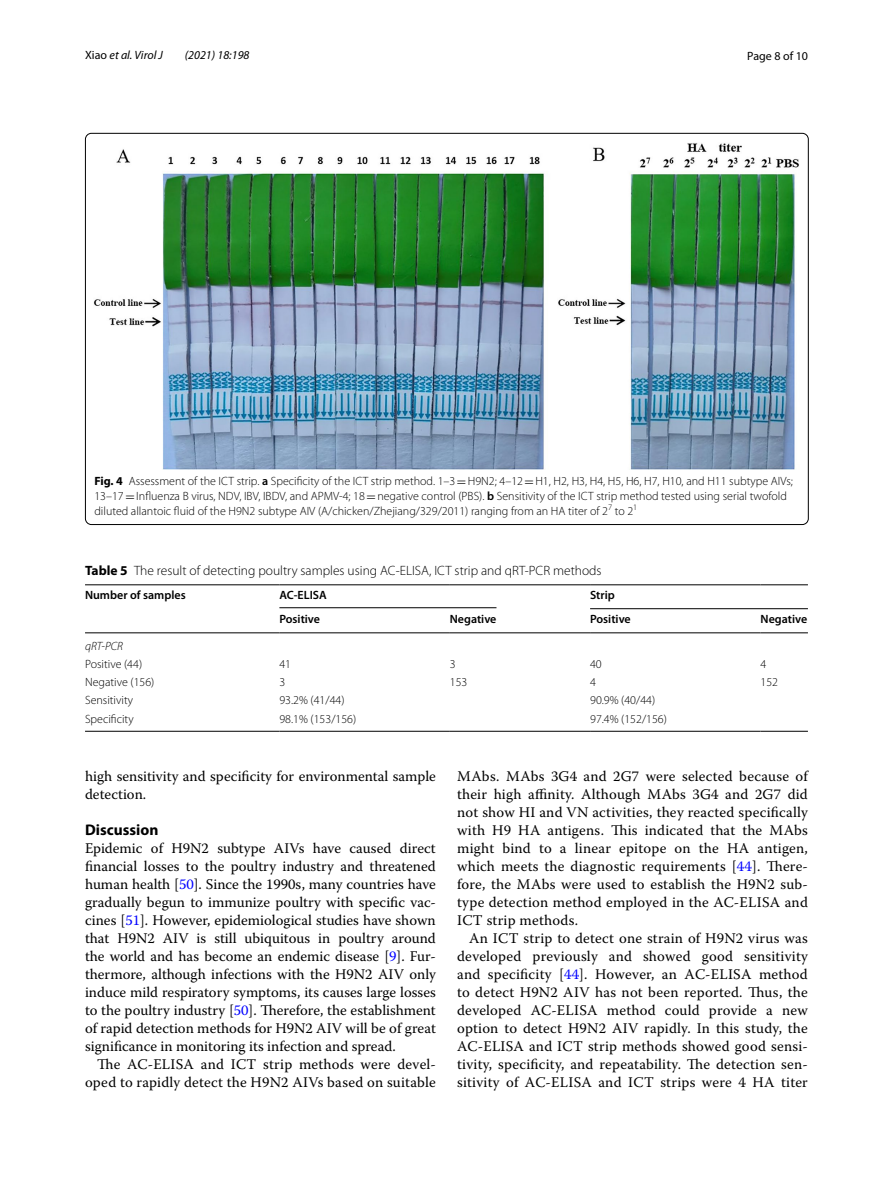
<style>
.page{position:relative;width:893px;height:1187px;background:#fff}
.page>*{position:absolute;margin:0;border:0;box-sizing:border-box;transform-origin:0 0}
.t1{font:700 15.45px "Myriad Pro";color:#000}
.t2{font:14.7px/18px "Warnock Pro";letter-spacing:.015em;color:#000;text-align:justify}
.t3{font:300 13.5px "Myriad Pro";color:#000}
.t4{font:300 12px/15px "Myriad Pro";color:#000}
.t5{font:600 12px "Myriad Pro";color:#000}
.t6{font:italic 12px "Myriad Pro";color:#000}
.t7{font:12px "Myriad Pro";color:#000}
.t8{font:italic 300 12px "Myriad Pro";color:#000}
.s1{font-style:normal}
.s2{font-weight:700}
.s3{font-weight:600}
.s4{font-family:"MTSY";font-weight:400}
.s5{color:#00f}
</style>
<div class="page">
<img style="left:94px;top:143px;width:705px;height:327px">
<hr style="left:85px;top:584px;width:194px;height:1px;background:#000">
<hr style="left:85px;top:632px;width:194px;height:1px;background:#000">
<hr style="left:279px;top:584px;width:171px;height:1px;background:#000">
<hr style="left:450px;top:584px;width:140px;height:1px;background:#000">
<hr style="left:590px;top:584px;width:171px;height:1px;background:#000">
<hr style="left:761px;top:584px;width:47px;height:1px;background:#000">
<hr style="left:279px;top:632px;width:171px;height:1px;background:#000">
<hr style="left:450px;top:632px;width:140px;height:1px;background:#000">
<hr style="left:590px;top:632px;width:171px;height:1px;background:#000">
<hr style="left:761px;top:632px;width:47px;height:1px;background:#000">
<hr style="left:85px;top:731px;width:194px;height:1px;background:#000">
<hr style="left:279px;top:731px;width:171px;height:1px;background:#000">
<hr style="left:450px;top:731px;width:140px;height:1px;background:#000">
<hr style="left:590px;top:731px;width:171px;height:1px;background:#000">
<hr style="left:761px;top:731px;width:47px;height:1px;background:#000">
<hr style="left:279px;top:607px;width:217px;height:1px;background:#000">
<hr style="left:590px;top:608px;width:218px;height:1px;background:#000">
<p class="t6" style="left:85px;top:48px;width:79px"><span class="s1">Xiao</span> et al. Virol J</p>
<p class="t6" style="left:185px;top:48px;width:66px">(2021) 18:198</p>
<p class="t7" style="left:747px;top:48px;width:62px">Page 8 of 10</p>
<p class="t4" style="left:94px;top:474px;width:700px"><span class="s2">Fig. 4</span> Assessment of the ICT strip. <span class="s3">a</span> Specificity of the ICT strip method. 1–3<span class="s4">=</span>H9N2; 4–12<span class="s4">=</span>H1, H2, H3, H4, H5, H6, H7, H10, and H11 subtype AIVs;<br>13–17<span class="s4">=</span>Influenza B virus, NDV, IBV, IBDV, and APMV-4; 18<span class="s4">=</span>negative control (PBS). <span class="s3">b</span> Sensitivity of the ICT strip method tested using serial twofold diluted allantoic fluid of the H9N2 subtype AIV (A/chicken/Zhejiang/329/2011) ranging from an HA titer of 2<sup>7</sup> to 2<sup>1</sup></p>
<p class="t3" style="left:85px;top:563px;width:518px"><span class="s2">Table 5</span> The result of detecting poultry samples using AC-ELISA, ICT strip and qRT-PCR methods</p>
<p class="t5" style="left:85px;top:587px;width:102px">Number of samples</p>
<p class="t5" style="left:279px;top:587px;width:49px">AC-ELISA</p>
<p class="t5" style="left:590px;top:587px;width:26px">Strip</p>
<p class="t5" style="left:279px;top:611px;width:42px">Positive</p>
<p class="t5" style="left:450px;top:611px;width:48px">Negative</p>
<p class="t5" style="left:590px;top:611px;width:42px">Positive</p>
<p class="t5" style="left:761px;top:611px;width:48px">Negative</p>
<p class="t8" style="left:85px;top:639px;width:39px">qRT-PCR</p>
<p class="t4" style="left:85px;top:656px;width:59px">Positive (44)</p>
<p class="t4" style="left:279px;top:656px;width:13px">41</p>
<p class="t4" style="left:450px;top:656px;width:7px">3</p>
<p class="t4" style="left:590px;top:656px;width:13px">40</p>
<p class="t4" style="left:761px;top:656px;width:7px">4</p>
<p class="t4" style="left:85px;top:675px;width:71px">Negative (156)</p>
<p class="t4" style="left:279px;top:675px;width:7px">3</p>
<p class="t4" style="left:450px;top:675px;width:19px">153</p>
<p class="t4" style="left:590px;top:675px;width:7px">4</p>
<p class="t4" style="left:761px;top:675px;width:19px">152</p>
<p class="t4" style="left:85px;top:693px;width:50px">Sensitivity</p>
<p class="t4" style="left:279px;top:693px;width:67px">93.2% (41/44)</p>
<p class="t4" style="left:590px;top:693px;width:67px">90.9% (40/44)</p>
<p class="t4" style="left:85px;top:711px;width:50px">Specificity</p>
<p class="t4" style="left:279px;top:711px;width:78px">98.1% (153/156)</p>
<p class="t4" style="left:590px;top:711px;width:78px">97.4% (152/156)</p>
<p class="t2" style="left:85px;top:766px;width:352px">high sensitivity and specificity for environmental sample detection.</p>
<p class="t1" style="left:85px;top:819px;width:75px">Discussion</p>
<p class="t2" style="left:85px;top:838px;width:352px">Epidemic of H9N2 subtype AIVs have caused direct financial losses to the poultry industry and threatened human health [<span class="s5">50</span>]. Since the 1990s, many countries have gradually begun to immunize poultry with specific vac&shy;cines [<span class="s5">51</span>]. However, epidemiological studies have shown that H9N2 AIV is still ubiquitous in poultry around the world and has become an endemic disease [<span class="s5">9</span>]. Fur&shy;thermore, although infections with the H9N2 AIV only induce mild respiratory symptoms, its causes large losses to the poultry industry [<span class="s5">50</span>]. Therefore, the establishment of rapid detection methods for H9N2 AIV will be of great significance in monitoring its infection and spread.</p>
<p class="t2" style="left:85px;top:1054px;width:352px;text-align:right">The AC-ELISA and ICT strip methods were devel&shy;oped to rapidly detect the H9N2 AIVs based on suitable</p>
<p class="t2" style="left:457px;top:766px;width:352px">MAbs. MAbs 3G4 and 2G7 were selected because of their high affinity. Although MAbs 3G4 and 2G7 did not show HI and VN activities, they reacted specifically with H9 HA antigens. This indicated that the MAbs might bind to a linear epitope on the HA antigen, which meets the diagnostic requirements [<span class="s5">44</span>]. There&shy;fore, the MAbs were used to establish the H9N2 sub&shy;type detection method employed in the AC-ELISA and ICT strip methods.</p>
<p class="t2" style="left:457px;top:928px;width:352px;text-indent:12px">An ICT strip to detect one strain of H9N2 virus was developed previously and showed good sensitivity and specificity [<span class="s5">44</span>]. However, an AC-ELISA method to detect H9N2 AIV has not been reported. Thus, the developed AC-ELISA method could provide a new option to detect H9N2 AIV rapidly. In this study, the AC-ELISA and ICT strip methods showed good sensi&shy;tivity, specificity, and repeatability. The detection sen&shy;sitivity of AC-ELISA and ICT strips were 4 HA titer</p>
</div>
